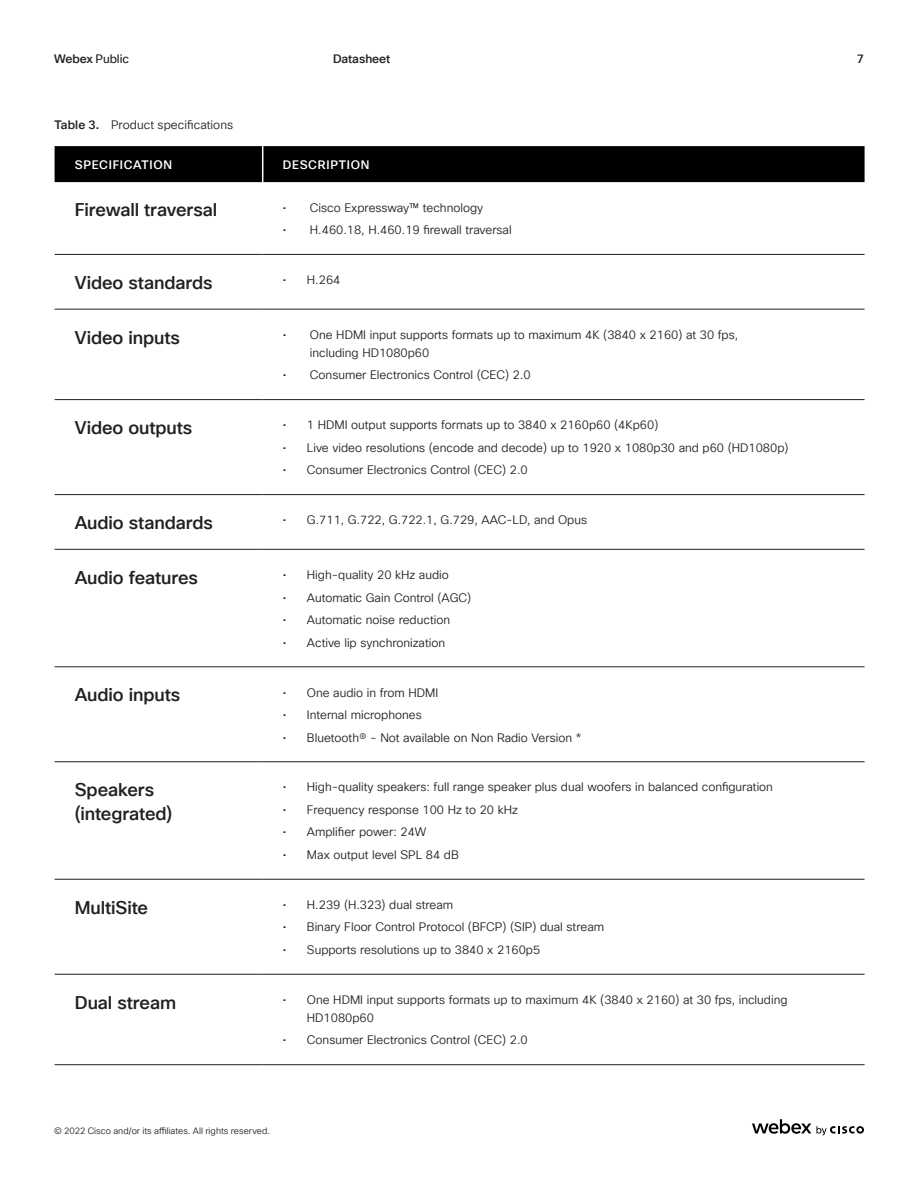
<style>
.page{position:relative;width:918px;height:1188px;background:#fff}
.page>*{position:absolute;margin:0;border:0;box-sizing:border-box;transform-origin:0 0}
.t1{font:500 18px/24px "Cisco Sans TT";letter-spacing:-.005em;color:#231f20}
.t2{font:12px/18px "Cisco Sans TT Light";color:#231f20}
.t3{font:500 12px "Cisco Sans TT";letter-spacing:.06em;color:#fff}
.t4{font:12px "Cisco Sans TT";letter-spacing:-.01em;color:#231f20}
.t5{font:500 12px "Cisco Sans TT";letter-spacing:-.005em;color:#231f20}
.t6{font:9px "Cisco Sans TT Light";letter-spacing:.005em;color:#231f20}
.s1{font-weight:500}
.s2{font-family:"Cisco Sans TT";font-weight:500}
</style>
<div class="page">
<div style="left:55px;top:146px;width:810px;height:36px;background:#000"></div>
<hr style="left:55px;top:254px;width:208px;height:1px;background:#231f20">
<hr style="left:263px;top:254px;width:602px;height:1px;background:#231f20">
<hr style="left:55px;top:309px;width:208px;height:1px;background:#231f20">
<hr style="left:263px;top:309px;width:602px;height:1px;background:#231f20">
<hr style="left:55px;top:399px;width:208px;height:1px;background:#231f20">
<hr style="left:263px;top:399px;width:602px;height:1px;background:#231f20">
<hr style="left:263px;top:494px;width:602px;height:1px;background:#231f20">
<hr style="left:263px;top:549px;width:602px;height:1px;background:#231f20">
<hr style="left:263px;top:667px;width:602px;height:1px;background:#231f20">
<hr style="left:263px;top:762px;width:602px;height:1px;background:#231f20">
<hr style="left:263px;top:879px;width:602px;height:1px;background:#231f20">
<hr style="left:263px;top:974px;width:602px;height:1px;background:#231f20">
<hr style="left:55px;top:1064px;width:208px;height:1px;background:#231f20">
<hr style="left:263px;top:1064px;width:602px;height:1px;background:#231f20">
<hr style="left:55px;top:494px;width:208px;height:1px;background:#231f20">
<hr style="left:55px;top:549px;width:208px;height:1px;background:#231f20">
<hr style="left:55px;top:667px;width:208px;height:1px;background:#231f20">
<hr style="left:55px;top:762px;width:208px;height:1px;background:#231f20">
<hr style="left:55px;top:879px;width:208px;height:1px;background:#231f20">
<hr style="left:55px;top:974px;width:208px;height:1px;background:#231f20">
<hr style="left:262px;top:146px;width:1px;height:36px;background:#fff">
<svg style="left:752px;top:1119px;width:112px;height:16px"></svg>
<p class="t4" style="left:54px;top:51px;width:77px"><span class="s1">Webex</span> Public</p>
<p class="t5" style="left:333px;top:51px;width:59px">Datasheet</p>
<p class="t5" style="left:857px;top:51px;width:9px">7</p>
<p class="t2" style="left:55px;top:116px;width:180px"><span class="s2">Table 3.</span> Product specifications</p>
<p class="t3" style="left:75px;top:157px;width:99px">SPECIFICATION</p>
<p class="t3" style="left:283px;top:157px;width:88px">DESCRIPTION</p>
<h1 class="t1" style="left:75px;top:199px;width:144px">Firewall traversal</h1>
<p class="t2" style="left:283px;top:199px;width:202px">• Cisco Expressway™ technology</p>
<p class="t2" style="left:283px;top:221px;width:230px">• H.460.18, H.460.19 firewall traversal</p>
<h1 class="t1" style="left:75px;top:271px;width:139px">Video standards</h1>
<p class="t2" style="left:283px;top:271px;width:59px">• H.264</p>
<h1 class="t1" style="left:75px;top:326px;width:107px">Video inputs</h1>
<p class="t2" style="left:310px;top:326px;width:430px;text-indent:-27px">• One HDMI input supports formats up to maximum 4K (3840 x 2160) at 30 fps, including HD1080p60</p>
<p class="t2" style="left:283px;top:367px;width:249px">• Consumer Electronics Control (CEC) 2.0</p>
<h1 class="t1" style="left:75px;top:416px;width:119px">Video outputs</h1>
<p class="t2" style="left:283px;top:417px;width:377px">• 1 HDMI output supports formats up to 3840 x 2160p60 (4Kp60)</p>
<p class="t2" style="left:283px;top:439px;width:507px">• Live video resolutions (encode and decode) up to 1920 x 1080p30 and p60 (HD1080p)</p>
<p class="t2" style="left:283px;top:462px;width:246px">• Consumer Electronics Control (CEC) 2.0</p>
<h1 class="t1" style="left:75px;top:511px;width:140px">Audio standards</h1>
<p class="t2" style="left:283px;top:511px;width:306px">• G.711, G.722, G.722.1, G.729, AAC-LD, and Opus</p>
<h1 class="t1" style="left:75px;top:566px;width:125px">Audio features</h1>
<p class="t2" style="left:283px;top:566px;width:167px">• High-quality 20 kHz audio</p>
<p class="t2" style="left:283px;top:589px;width:190px">• Automatic Gain Control (AGC)</p>
<p class="t2" style="left:283px;top:611px;width:169px">• Automatic noise reduction</p>
<p class="t2" style="left:283px;top:634px;width:164px">• Active lip synchronization</p>
<h1 class="t1" style="left:75px;top:684px;width:107px">Audio inputs</h1>
<p class="t2" style="left:283px;top:684px;width:157px">• One audio in from HDMI</p>
<p class="t2" style="left:283px;top:706px;width:140px">• Internal microphones</p>
<p class="t2" style="left:283px;top:729px;width:300px">• Bluetooth® - Not available on Non Radio Version *</p>
<h1 class="t1" style="left:75px;top:778px;width:99px">Speakers (integrated)</h1>
<p class="t2" style="left:283px;top:779px;width:492px">• High-quality speakers: full range speaker plus dual woofers in balanced configuration</p>
<p class="t2" style="left:283px;top:801px;width:236px">• Frequency response 100 Hz to 20 kHz</p>
<p class="t2" style="left:283px;top:824px;width:145px">• Amplifier power: 24W</p>
<p class="t2" style="left:283px;top:846px;width:177px">• Max output level SPL 84 dB</p>
<h1 class="t1" style="left:75px;top:896px;width:75px">MultiSite</h1>
<p class="t2" style="left:283px;top:896px;width:172px">• H.239 (H.323) dual stream</p>
<p class="t2" style="left:283px;top:919px;width:323px">• Binary Floor Control Protocol (BFCP) (SIP) dual stream</p>
<p class="t2" style="left:283px;top:941px;width:259px">• Supports resolutions up to 3840 x 2160p5</p>
<h1 class="t1" style="left:75px;top:991px;width:103px">Dual stream</h1>
<p class="t2" style="left:307px;top:991px;width:482px;text-indent:-24px">• One HDMI input supports formats up to maximum 4K (3840 x 2160) at 30 fps, including<br>HD1080p60</p>
<p class="t2" style="left:283px;top:1032px;width:246px">• Consumer Electronics Control (CEC) 2.0</p>
<p class="t6" style="left:54px;top:1125px;width:217px">© 2022 Cisco and/or its affiliates. All rights reserved.</p>
</div>
